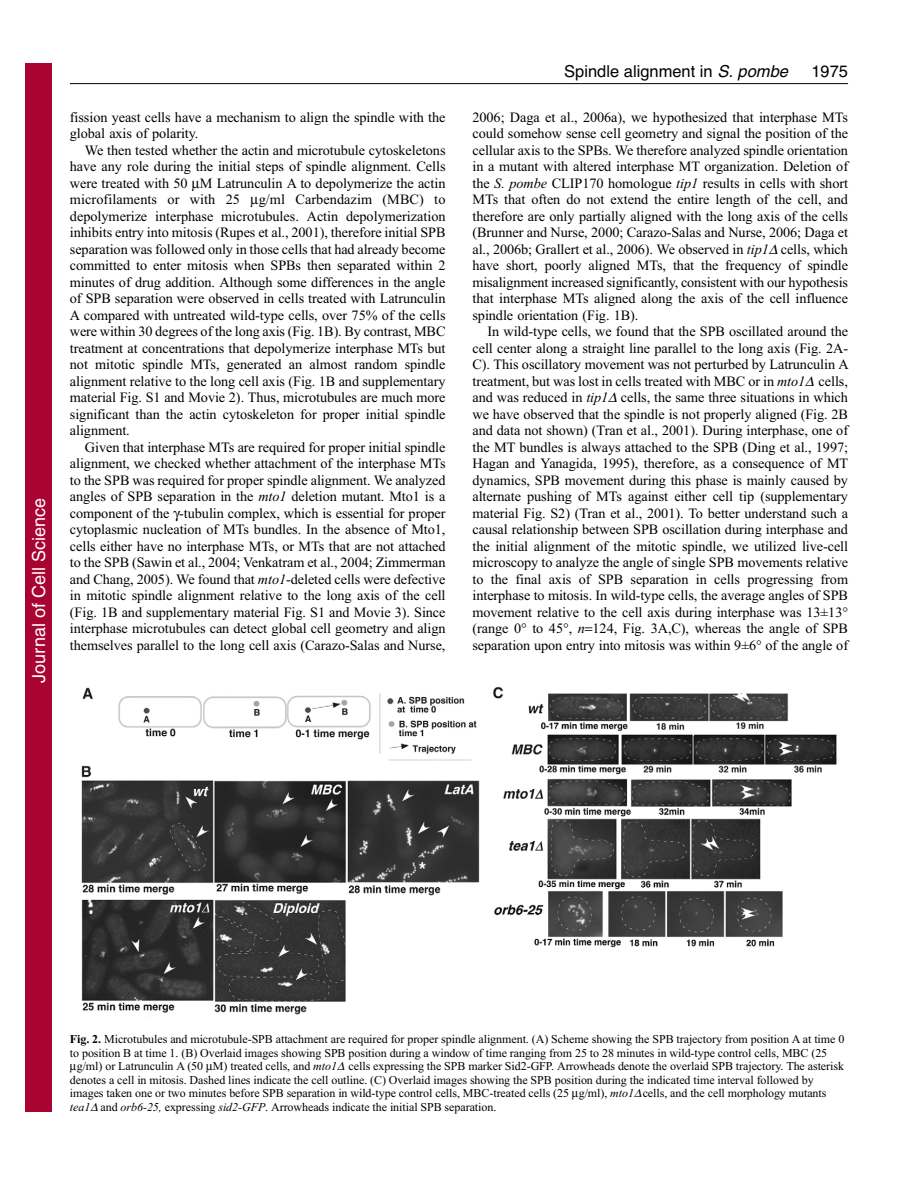
<style>
.page{position:relative;width:918px;height:1188px;background:#fff}
.page>*{position:absolute;margin:0;border:0;box-sizing:border-box;transform-origin:0 0}
.t1{font:18px "Helvetica";color:#fff}
.t2{font:16.5px "Helvetica";color:#000}
.t3{font:14.25px/16.5px "Times New Roman";letter-spacing:-.005em;color:#000;text-align:justify}
.t4{font:12px "Times New Roman";letter-spacing:-.005em;color:#000}
.s1{font-style:italic}
.s2{font-weight:700}
</style>
<div class="page">
<hr style="left:70px;top:83px;width:778px;height:1px;background:#000">
<img style="left:81px;top:687px;width:756px;height:328px">
<div style="left:26px;top:64px;width:26px;height:1048px;background:#a90332"></div>
<p class="t1" style="left:28px;top:683px;width:186px;rotate:-90deg">Journal of Cell Science</p>
<p class="t3" style="left:70px;top:110px;width:377px">fission yeast cells have a mechanism to align the spindle with the global axis of polarity.</p>
<p class="t3" style="left:70px;top:143px;width:377px;text-indent:15px">We then tested whether the actin and microtubule cytoskeletons have any role during the initial steps of spindle alignment. Cells were treated with 50 M Latrunculin A to depolymerize the actin microfilaments or with 25</p>
<p class="t3" style="left:70px;top:192px;width:377px;text-indent:189px">g/ml Carbendazim (MBC) to depolymerize interphase microtubules. Actin depolymerization inhibits entry into mitosis (Rupes et al., 2001), therefore initial SPB separation was followed only in those cells that had already become committed to enter mitosis when SPBs then separated within 2 minutes of drug addition. Although some differences in the angle of SPB separation were observed in cells treated with Latrunculin A compared with untreated wild-type cells, over 75% of the cells were within 30 degrees of the long axis (Fig. 1B). By contrast, MBC treatment at concentrations that depolymerize interphase MTs but not mitotic spindle MTs, generated an almost random spindle alignment relative to the long cell axis (Fig. 1B and supplementary material Fig. S1 and Movie 2). Thus, microtubules are much more significant than the actin cytoskeleton for proper initial spindle alignment.</p>
<p class="t3" style="left:70px;top:440px;width:377px;text-indent:15px">Given that interphase MTs are required for proper initial spindle alignment, we checked whether attachment of the interphase MTs to the SPB was required for proper spindle alignment. We analyzed angles of SPB separation in the <span class="s1">mto1</span> deletion mutant. Mto1 is a component of the -tubulin complex, which is essential for proper cytoplasmic nucleation of MTs bundles. In the absence of Mto1, cells either have no interphase MTs, or MTs that are not attached to the SPB (Sawin et al., 2004; Venkatram et al., 2004; Zimmerman and Chang, 2005). We found that <span class="s1">mto1</span>-deleted cells were defective in mitotic spindle alignment relative to the long axis of the cell (Fig. 1B and supplementary material Fig. S1 and Movie 3). Since interphase microtubules can detect global cell geometry and align themselves parallel to the long cell axis (Carazo-Salas and Nurse,</p>
<p class="t2" style="left:564px;top:65px;width:285px">Spindle alignment in <span class="s1">S. pombe</span> 1975</p>
<p class="t3" style="left:472px;top:110px;width:377px">2006; Daga et al., 2006a), we hypothesized that interphase MTs could somehow sense cell geometry and signal the position of the cellular axis to the SPBs. We therefore analyzed spindle orientation in a mutant with altered interphase MT organization. Deletion of the <span class="s1">S. pombe</span> CLIP170 homologue <span class="s1">tip1</span> results in cells with short MTs that often do not extend the entire length of the cell, and therefore are only partially aligned with the long axis of the cells (Brunner and Nurse, 2000; Carazo-Salas and Nurse, 2006; Daga et al., 2006b; Grallert et al., 2006). We observed in <span class="s1">tip1</span> cells, which have short, poorly aligned MTs, that the frequency of spindle misalignment increased significantly, consistent with our hypothesis that interphase MTs aligned along the axis of the cell influence spindle orientation (Fig. 1B).</p>
<p class="t3" style="left:472px;top:324px;width:378px;text-indent:15px">In wild-type cells, we found that the SPB oscillated around the cell center along a straight line parallel to the long axis (Fig. 2A-C). This oscillatory movement was not perturbed by Latrunculin A treatment, but was lost in cells treated with MBC or in <span class="s1">mto1</span> cells, and was reduced in <span class="s1">tip1</span> cells, the same three situations in which we have observed that the spindle is not properly aligned (Fig. 2B and data not shown) (Tran et al., 2001). During interphase, one of the MT bundles is always attached to the SPB (Ding et al., 1997; Hagan and Yanagida, 1995), therefore, as a consequence of MT dynamics, SPB movement during this phase is mainly caused by alternate pushing of MTs against either cell tip (supplementary material Fig. S2) (Tran et al., 2001). To better understand such a causal relationship between SPB oscillation during interphase and the initial alignment of the mitotic spindle, we utilized live-cell microscopy to analyze the angle of single SPB movements relative to the final axis of SPB separation in cells progressing from interphase to mitosis. In wild-type cells, the average angles of SPB movement relative to the cell axis during interphase was 13±13° (range 0° to 45°, <span class="s1">n</span> 124, Fig. 3A,C), whereas the angle of SPB separation upon entry into mitosis was within 9±6° of the angle of</p>
<p class="t4" style="left:70px;top:1035px;width:776px"><span class="s2">Fig. 2.</span> Microtubules and microtubule-SPB attachment are required for proper spindle alignment. (A) Scheme showing the SPB trajectory from position A at time 0</p>
<p class="t4" style="left:70px;top:1049px;width:759px">to position B at time 1. (B) Overlaid images showing SPB position during a window of time ranging from 25 to 28 minutes in wild-type control cells, MBC (25</p>
<p class="t4" style="left:77px;top:1062px;width:769px">g/ml) or Latrunculin A (50 M) treated cells, and <span class="s1">mto1</span> cells expressing the SPB marker Sid2-GFP. Arrowheads denote the overlaid SPB trajectory. The asterisk</p>
<p class="t4" style="left:70px;top:1076px;width:745px">denotes a cell in mitosis. Dashed lines indicate the cell outline. (C) Overlaid images showing the SPB position during the indicated time interval followed by</p>
<p class="t4" style="left:70px;top:1089px;width:758px">images taken one or two minutes before SPB separation in wild-type control cells, MBC-treated cells (25 g/ml), <span class="s1">mto1</span> cells, and the cell morphology mutants</p>
<p class="t4" style="left:70px;top:1103px;width:428px"><span class="s1">tea1</span> and <span class="s1">orb6-25,</span> expressing <span class="s1">sid2-GFP</span>. Arrowheads indicate the initial SPB separation.</p>
</div>
